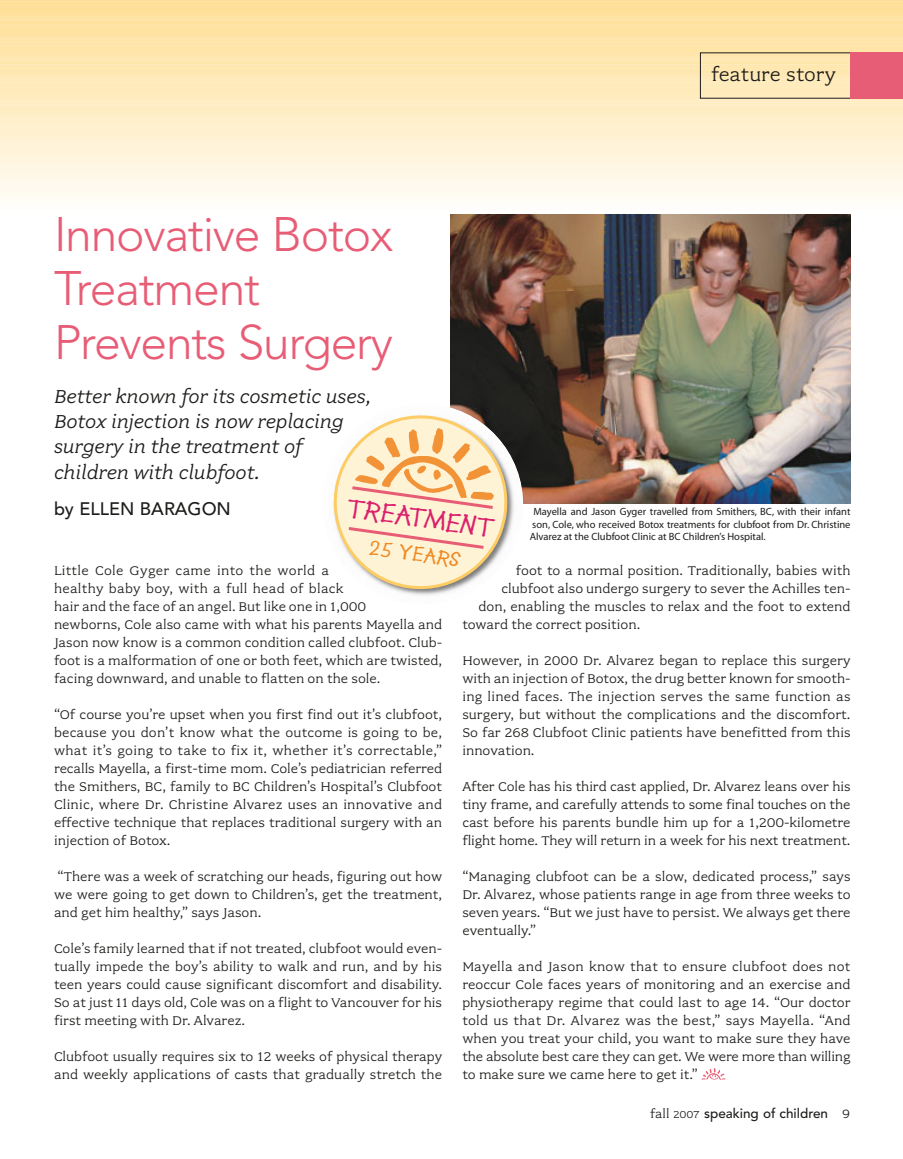
<style>
.page{position:relative;width:903px;height:1159px;background:#fff}
.page>*{position:absolute;margin:0;border:0;box-sizing:border-box;transform-origin:0 0}
.t1{font:300 48px/54px "Avenir";letter-spacing:-.025em;color:#e85d76}
.t2{font:700 26.4px "Lemonade ICG";color:#da216d;scale:1.25 1}
.t3{font:italic 21px/25.2px "Fairplex Wide";letter-spacing:-.005em;color:#1c1c1a}
.t4{font:21px "Fairplex Wide";color:#1c1c1a}
.t5{font:700 20.4px "Lemonade ICG";color:#ef8a24;scale:1.25 1}
.t6{font:500 18px "Avenir";color:#1c1c1a}
.t7{font:14.1px/18px "Fairplex Wide";color:#1c1c1a;text-align:justify}
.t8{font:500 13.5px "Avenir";color:#1c1c1a}
.t9{font:10.5px/12.6px "Myriad";color:#1c1c1a;text-align:justify}
.s1{font-family:"Fairplex Wide";font-weight:400}
.s2{font-family:"Fairplex Wide";font-weight:400;font-size:11.25px}
</style>
<div class="page">
<div style="left:0;top:0;width:903px;height:6px;background:#ffe4a9"></div>
<div style="left:0;top:2px;width:903px;height:6px;background:#ffde96"></div>
<div style="left:0;top:4px;width:903px;height:6px;background:#ffe2a4"></div>
<div style="left:0;top:6px;width:903px;height:6px;background:#ffe09f"></div>
<div style="left:0;top:8px;width:903px;height:6px;background:#ffe099"></div>
<svg style="left:0;top:14px;width:903px;height:6px;background:#ffe19f"></svg>
<div style="left:0;top:18px;width:903px;height:7px;background:#ffe3a5"></div>
<div style="left:0;top:21px;width:903px;height:6px;background:#ffe19d"></div>
<div style="left:0;top:23px;width:903px;height:6px;background:#ffe5ad"></div>
<div style="left:0;top:25px;width:903px;height:6px;background:#ffe3a8"></div>
<div style="left:0;top:27px;width:903px;height:6px;background:#ffe2a0"></div>
<div style="left:0;top:33px;width:903px;height:6px;background:#ffe2a2"></div>
<div style="left:0;top:39px;width:903px;height:7px;background:#ffe5ac"></div>
<div style="left:0;top:46px;width:903px;height:6px;background:#ffe5a7"></div>
<div style="left:0;top:52px;width:903px;height:6px;background:#ffe5aa"></div>
<svg style="left:0;top:58px;width:903px;height:7px;background:#fee7b2"></svg>
<div style="left:0;top:63px;width:903px;height:6px;background:#ffeabb"></div>
<div style="left:0;top:65px;width:903px;height:6px;background:#ffe7af"></div>
<div style="left:0;top:71px;width:903px;height:6px;background:#ffe8b2"></div>
<div style="left:0;top:77px;width:903px;height:6px;background:#ffe9b5"></div>
<svg style="left:0;top:79px;width:850px;height:3px;fill:#ffecc1"></svg>
<div style="left:0;top:82px;width:903px;height:6px;background:#ffedc2"></div>
<div style="left:0;top:86px;width:903px;height:6px;background:#ffeab9"></div>
<div style="left:0;top:92px;width:903px;height:6px;background:#ffebbc"></div>
<div style="left:0;top:98px;width:903px;height:6px;background:#ffedbf"></div>
<div style="left:0;top:103px;width:903px;height:6px;background:#ffeec9"></div>
<div style="left:0;top:107px;width:903px;height:6px;background:#ffedc2"></div>
<div style="left:0;top:113px;width:903px;height:6px;background:#ffeec6"></div>
<div style="left:0;top:119px;width:903px;height:6px;background:#ffefc9"></div>
<div style="left:0;top:124px;width:903px;height:6px;background:#fff2d3"></div>
<div style="left:0;top:126px;width:903px;height:6px;background:#fff1cd"></div>
<div style="left:0;top:132px;width:903px;height:6px;background:#fff1d0"></div>
<div style="left:0;top:138px;width:903px;height:6px;background:#fff2d3"></div>
<div style="left:0;top:142px;width:903px;height:7px;background:#fff3d5"></div>
<div style="left:0;top:149px;width:903px;height:6px;background:#fff4d9"></div>
<div style="left:0;top:155px;width:903px;height:6px;background:#fff5dd"></div>
<div style="left:0;top:161px;width:903px;height:7px;background:#fff6e0"></div>
<div style="left:0;top:168px;width:903px;height:6px;background:#fff7e4"></div>
<div style="left:0;top:174px;width:903px;height:6px;background:#fff8e8"></div>
<div style="left:0;top:180px;width:903px;height:6px;background:#fffaec"></div>
<div style="left:0;top:185px;width:903px;height:6px;background:#fffaee"></div>
<div style="left:0;top:191px;width:903px;height:6px;background:#fffcf2"></div>
<div style="left:0;top:197px;width:903px;height:6px;background:#fffcf5"></div>
<div style="left:0;top:203px;width:903px;height:7px;background:#fffdf9"></div>
<div style="left:0;top:208px;width:903px;height:6px;background:#fffffd"></div>
<img style="left:703px;top:1068px;width:22px;height:10px">
<img style="left:451px;top:214px;width:399px;height:289px">
<div style="left:850px;top:52px;width:53px;height:47px;background:#e85d76"></div>
<img style="left:422px;top:397px;width:108px;height:199px">
<svg style="left:333px;top:409px;width:180px;height:186px"></svg>
<h1 class="t1" style="left:54px;top:211px;width:341px">Innovative Botox<br>Treatment<br>Prevents Surgery</h1>
<h3 class="t3" style="left:54px;top:385px;width:319px">Better known for its cosmetic uses,<br>Botox injection is now replacing surgery in the treatment of children with clubfoot.</h3>
<h3 class="t4" style="left:711px;top:66px;width:126px">feature story</h3>
<p class="t6" style="left:54px;top:501px;width:178px">by ELLEN BARAGON</p>
<h2 class="t2" style="left:348px;top:498px;width:121px;rotate:8deg">TREATMENT</h2>
<h3 class="t5" style="left:370px;top:539px;width:76px;rotate:8deg">25 YEARS</h3>
<p class="t9" style="left:530px;top:506px;width:322px;text-indent:4px">Mayella and Jason Gyger travelled from Smithers, BC, with their infant son, Cole, who received Botox treatments for clubfoot from Dr. Christine Alvarez at the Clubfoot Clinic at BC Children’s Hospital.</p>
<p class="t7" style="left:54px;top:562px;width:390px;text-align:left">Little Cole Gyger came into the world a<br>healthy baby boy, with a full head of black<br>hair and the face of an angel. But like one in 1,000<br>newborns, Cole also came with what his parents Mayella and Jason now know is a common condition called clubfoot. Club&shy;foot is a malformation of one or both feet, which are twisted, facing downward, and unable to flatten on the sole.</p>
<p class="t7" style="left:54px;top:706px;width:390px">“Of course you’re upset when you first find out it’s clubfoot, because you don’t know what the outcome is going to be, what it’s going to take to fix it, whether it’s correctable,” recalls Mayella, a first-time mom. Cole’s pediatrician referred the Smithers, BC, family to BC Children’s Hospital’s Clubfoot Clinic, where Dr. Christine Alvarez uses an innovative and effective technique that replaces traditional surgery with an injection of Botox.</p>
<p class="t7" style="left:54px;top:868px;width:390px">“There was a week of scratching our heads, figuring out how we were going to get down to Children’s, get the treatment, and get him healthy,” says Jason.</p>
<p class="t7" style="left:54px;top:940px;width:390px">Cole’s family learned that if not treated, clubfoot would even&shy;tually impede the boy’s ability to walk and run, and by his teen years could cause significant discomfort and disability.<br>So at just 11 days old, Cole was on a flight to Vancouver for his first meeting with Dr. Alvarez.</p>
<p class="t7" style="left:54px;top:1048px;width:390px">Clubfoot usually requires six to 12 weeks of physical therapy and weekly applications of casts that gradually stretch the</p>
<p class="t7" style="left:516px;top:562px;width:336px">foot to a normal position. Traditionally, babies with</p>
<p class="t7" style="left:501px;top:580px;width:351px">clubfoot also undergo surgery to sever the Achilles ten-</p>
<p class="t7" style="left:479px;top:598px;width:373px">don, enabling the muscles to relax and the foot to extend</p>
<p class="t7" style="left:462px;top:616px;width:179px">toward the correct position.</p>
<p class="t7" style="left:462px;top:652px;width:390px">However, in 2000 Dr. Alvarez began to replace this surgery with an injection of Botox, the drug better known for smooth&shy;ing lined faces. The injection serves the same function as surgery, but without the complications and the discomfort.<br>So far 268 Clubfoot Clinic patients have benefitted from this innovation.</p>
<p class="t7" style="left:462px;top:778px;width:390px">After Cole has his third cast applied, Dr. Alvarez leans over his tiny frame, and carefully attends to some final touches on the cast before his parents bundle him up for a 1,200-kilometre flight home. They will return in a week for his next treatment.</p>
<p class="t7" style="left:462px;top:868px;width:390px">“Managing clubfoot can be a slow, dedicated process,” says Dr. Alvarez, whose patients range in age from three weeks to seven years. “But we just have to persist. We always get there eventually.”</p>
<p class="t7" style="left:462px;top:958px;width:390px">Mayella and Jason know that to ensure clubfoot does not reoccur Cole faces years of monitoring and an exercise and physiotherapy regime that could last to age 14. “Our doctor told us that Dr. Alvarez was the best,” says Mayella. “And when you treat your child, you want to make sure they have the absolute best care they can get. We were more than willing to make sure we came here to get it.”</p>
<p class="t8" style="left:650px;top:1107px;width:201px"><span class="s1">fall</span> <span class="s2">2007</span> speaking of children <span class="s1">9</span></p>
</div>
